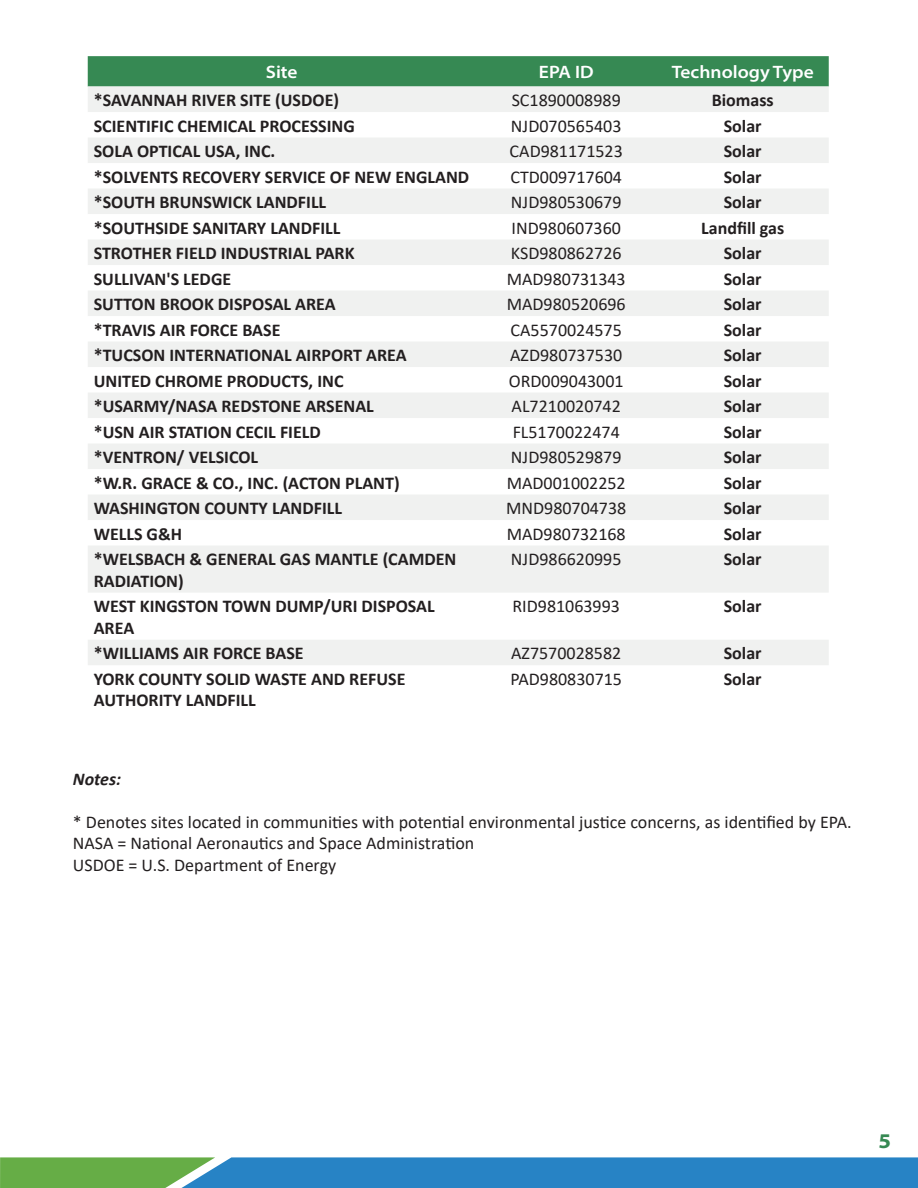
<style>
.page{position:relative;width:918px;height:1188px;background:#fff}
.page>*{position:absolute;margin:0;border:0;box-sizing:border-box;transform-origin:0 0}
.t1{font:700 semi-expanded 21px "Myriad Pro";color:#368953}
.t2{font:700 18px/21.6px "Calibri";color:#231f20}
.t3{font:18px "Calibri";color:#231f20}
.t4{font:600 semi-expanded 18px "Myriad Pro";color:#fff}
.t5{font:italic 700 18px "Calibri";color:#231f20}
</style>
<div class="page">
<div style="left:88px;top:56px;width:741px;height:31px;background:#368953"></div>
<svg style="left:88px;top:87px;width:741px;height:578px;fill:#f0f1f0"></svg>
<svg style="left:0;top:1157px;width:918px;height:31px;background:#3a8fac"></svg>
<p class="t4" style="left:266px;top:60px;width:33px">Site</p>
<p class="t4" style="left:539px;top:60px;width:56px">EPA ID</p>
<p class="t4" style="left:672px;top:60px;width:144px">Technology Type</p>
<p class="t2" style="left:94px;top:89px;width:247px">*SAVANNAH RIVER SITE (USDOE)</p>
<p class="t3" style="left:512px;top:88px;width:111px">SC1890008989</p>
<p class="t2" style="left:712px;top:89px;width:64px">Biomass</p>
<p class="t2" style="left:94px;top:115px;width:263px">SCIENTIFIC CHEMICAL PROCESSING</p>
<p class="t3" style="left:511px;top:113px;width:112px">NJD070565403</p>
<p class="t2" style="left:724px;top:115px;width:39px">Solar</p>
<p class="t2" style="left:94px;top:140px;width:183px">SOLA OPTICAL USA, INC.</p>
<p class="t3" style="left:510px;top:139px;width:115px">CAD981171523</p>
<p class="t2" style="left:724px;top:140px;width:39px">Solar</p>
<p class="t2" style="left:94px;top:166px;width:377px">*SOLVENTS RECOVERY SERVICE OF NEW ENGLAND</p>
<p class="t3" style="left:510px;top:164px;width:113px">CTD009717604</p>
<p class="t2" style="left:724px;top:166px;width:39px">Solar</p>
<p class="t2" style="left:94px;top:191px;width:234px">*SOUTH BRUNSWICK LANDFILL</p>
<p class="t3" style="left:511px;top:190px;width:112px">NJD980530679</p>
<p class="t2" style="left:724px;top:191px;width:39px">Solar</p>
<p class="t2" style="left:94px;top:217px;width:248px">*SOUTHSIDE SANITARY LANDFILL</p>
<p class="t3" style="left:512px;top:215px;width:111px">IND980607360</p>
<p class="t2" style="left:701px;top:217px;width:85px">Landfill gas</p>
<p class="t2" style="left:94px;top:242px;width:262px">STROTHER FIELD INDUSTRIAL PARK</p>
<p class="t3" style="left:511px;top:241px;width:112px">KSD980862726</p>
<p class="t2" style="left:724px;top:242px;width:39px">Solar</p>
<p class="t2" style="left:94px;top:268px;width:139px">SULLIVAN'S LEDGE</p>
<p class="t3" style="left:507px;top:266px;width:121px">MAD980731343</p>
<p class="t2" style="left:724px;top:268px;width:39px">Solar</p>
<p class="t2" style="left:94px;top:293px;width:244px">SUTTON BROOK DISPOSAL AREA</p>
<p class="t3" style="left:507px;top:292px;width:121px">MAD980520696</p>
<p class="t2" style="left:724px;top:293px;width:39px">Solar</p>
<p class="t2" style="left:94px;top:319px;width:188px">*TRAVIS AIR FORCE BASE</p>
<p class="t3" style="left:511px;top:317px;width:113px">CA5570024575</p>
<p class="t2" style="left:724px;top:319px;width:39px">Solar</p>
<p class="t2" style="left:94px;top:344px;width:314px">*TUCSON INTERNATIONAL AIRPORT AREA</p>
<p class="t3" style="left:510px;top:343px;width:114px">AZD980737530</p>
<p class="t2" style="left:724px;top:344px;width:39px">Solar</p>
<p class="t2" style="left:94px;top:370px;width:251px">UNITED CHROME PRODUCTS, INC</p>
<p class="t3" style="left:509px;top:368px;width:116px">ORD009043001</p>
<p class="t2" style="left:724px;top:370px;width:39px">Solar</p>
<p class="t2" style="left:94px;top:395px;width:282px">*USARMY/NASA REDSTONE ARSENAL</p>
<p class="t3" style="left:512px;top:394px;width:111px">AL7210020742</p>
<p class="t2" style="left:724px;top:395px;width:39px">Solar</p>
<p class="t2" style="left:94px;top:421px;width:229px">*USN AIR STATION CECIL FIELD</p>
<p class="t3" style="left:513px;top:419px;width:109px">FL5170022474</p>
<p class="t2" style="left:724px;top:421px;width:39px">Solar</p>
<p class="t2" style="left:94px;top:446px;width:166px">*VENTRON/ VELSICOL</p>
<p class="t3" style="left:511px;top:445px;width:112px">NJD980529879</p>
<p class="t2" style="left:724px;top:446px;width:39px">Solar</p>
<p class="t2" style="left:94px;top:472px;width:307px">*W.R. GRACE &amp; CO., INC. (ACTON PLANT)</p>
<p class="t3" style="left:507px;top:470px;width:121px">MAD001002252</p>
<p class="t2" style="left:724px;top:472px;width:39px">Solar</p>
<p class="t2" style="left:94px;top:497px;width:250px">WASHINGTON COUNTY LANDFILL</p>
<p class="t3" style="left:506px;top:496px;width:122px">MND980704738</p>
<p class="t2" style="left:724px;top:497px;width:39px">Solar</p>
<p class="t2" style="left:94px;top:523px;width:90px">WELLS G&amp;H</p>
<p class="t3" style="left:507px;top:521px;width:121px">MAD980732168</p>
<p class="t2" style="left:724px;top:523px;width:39px">Solar</p>
<p class="t2" style="left:94px;top:548px;width:364px">*WELSBACH &amp; GENERAL GAS MANTLE (CAMDEN<br>RADIATION)</p>
<p class="t3" style="left:511px;top:547px;width:112px">NJD986620995</p>
<p class="t2" style="left:724px;top:548px;width:39px">Solar</p>
<p class="t2" style="left:94px;top:595px;width:343px">WEST KINGSTON TOWN DUMP/URI DISPOSAL<br>AREA</p>
<p class="t3" style="left:513px;top:594px;width:109px">RID981063993</p>
<p class="t2" style="left:724px;top:595px;width:39px">Solar</p>
<p class="t2" style="left:94px;top:642px;width:212px">*WILLIAMS AIR FORCE BASE</p>
<p class="t3" style="left:511px;top:641px;width:112px">AZ7570028582</p>
<p class="t2" style="left:724px;top:642px;width:39px">Solar</p>
<p class="t2" style="left:94px;top:668px;width:313px">YORK COUNTY SOLID WASTE AND REFUSE<br>AUTHORITY LANDFILL</p>
<p class="t3" style="left:510px;top:666px;width:113px">PAD980830715</p>
<p class="t2" style="left:724px;top:668px;width:39px">Solar</p>
<p class="t5" style="left:73px;top:766px;width:50px">Notes:</p>
<p class="t3" style="left:73px;top:809px;width:780px">* Denotes sites located in communities with potential environmental justice concerns, as identified by EPA.</p>
<p class="t3" style="left:73px;top:831px;width:403px">NASA = National Aeronautics and Space Administration</p>
<p class="t3" style="left:73px;top:853px;width:265px">USDOE = U.S. Department of Energy</p>
<p class="t1" style="left:878px;top:1127px;width:14px">5</p>
</div>
